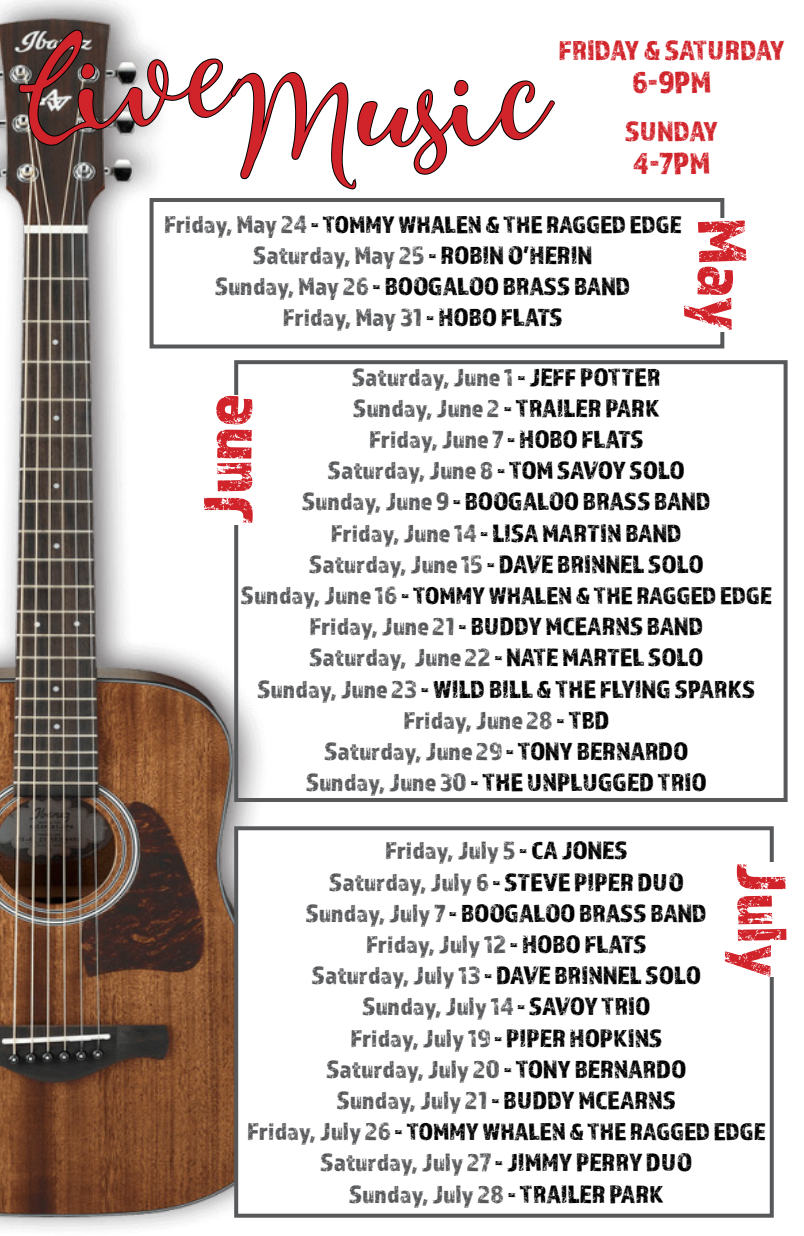
<style>
.page{position:relative;width:804px;height:1236px;background:#fff}
.page>*{position:absolute;margin:0;border:0;box-sizing:border-box;transform-origin:0 0}
.t1{font:150px "Quiche";color:#d1232a}
.t2{font:72px "Almaq Rough";color:#d1232a}
.t3{font:32px "Almaq Rough";color:#d1232a}
.t4{font:29px "Almaq Rough";color:#d1232a}
.t5{font:26px "Almaq Rough";color:#57585a}
.t6{font:26px "Almaq Rough";color:#000}
.t7{font:25px "Almaq Rough";color:#000}
.s1{font-size:26px;color:#57585a}
.s2{font-size:26px}
.s3{color:#000}
.s4{color:#57585a}
</style>
<div class="page">
<img style="left:0;top:0;width:262px;height:1230px">
<div style="left:234px;top:826px;width:540px;height:392px;background:#fff;border:4px solid #57585a"></div>
<svg style="left:236px;top:899px;width:3px;height:259px"></svg>
<svg style="left:17px;top:28px;width:538px;height:163px"></svg>
<div style="left:150px;top:198px;width:574px;height:151px;border:4px solid #57585a"></div>
<div style="left:698px;top:218px;width:49px;height:113px;background:#fff"></div>
<div style="left:234px;top:360px;width:554px;height:442px;border:4px solid #57585a"></div>
<div style="left:203px;top:395px;width:48px;height:130px;background:#fff"></div>
<div style="left:727px;top:862px;width:60px;height:115px;background:#fff"></div>
<p class="t1" style="left:17px;top:12px;width:216px;rotate:-6deg">Live</p>
<p class="t4" style="left:558px;top:32px;width:228px">FRIDAY &amp; SATURDAY</p>
<p class="t3" style="left:632px;top:62px;width:81px">6-9PM</p>
<p class="t4" style="left:625px;top:113px;width:95px">SUNDAY</p>
<p class="t3" style="left:633px;top:143px;width:79px">4-7PM</p>
<p class="t1" style="left:217px;top:51px;width:328px;rotate:-7deg">Music</p>
<p class="t7" style="left:164px;top:209px;width:519px"><span class="s1">Friday, May 24</span> <span class="s2">-</span> TOMMY WHALEN &amp; THE RAGGED EDGE</p>
<p class="t5" style="left:253px;top:239px;width:341px">Saturday, May 25 <span class="s3">- ROBIN O’HERIN</span></p>
<p class="t6" style="left:215px;top:271px;width:417px"><span class="s4">Sunday, May 26</span> - BOOGALOO BRASS BAND</p>
<p class="t5" style="left:283px;top:302px;width:281px">Friday, May 31 <span class="s3">- HOBO FLATS</span></p>
<p class="t5" style="left:352px;top:361px;width:310px">Saturday, June 1 <span class="s3">- JEFF POTTER</span></p>
<p class="t5" style="left:353px;top:392px;width:308px">Sunday, June 2 <span class="s3">- TRAILER PARK</span></p>
<p class="t5" style="left:369px;top:424px;width:276px">Friday, June 7 <span class="s3">- HOBO FLATS</span></p>
<p class="t5" style="left:328px;top:455px;width:358px">Saturday, June 8 <span class="s3">- TOM SAVOY SOLO</span></p>
<p class="t6" style="left:302px;top:486px;width:410px"><span class="s4">Sunday, June 9</span> - BOOGALOO BRASS BAND</p>
<p class="t6" style="left:331px;top:517px;width:353px"><span class="s4">Friday, June 14</span> - LISA MARTIN BAND</p>
<p class="t6" style="left:309px;top:548px;width:396px"><span class="s4">Saturday, June 15</span> - DAVE BRINNEL SOLO</p>
<p class="t7" style="left:241px;top:581px;width:532px"><span class="s1">Sunday, June 16</span> <span class="s2">-</span> TOMMY WHALEN &amp; THE RAGGED EDGE</p>
<p class="t6" style="left:309px;top:611px;width:396px"><span class="s4">Friday, June 21</span> - BUDDY MCEARNS BAND</p>
<p class="t5" style="left:309px;top:642px;width:396px">Saturday, June 22 <span class="s3">- NATE MARTEL SOLO</span></p>
<p class="t6" style="left:258px;top:673px;width:499px"><span class="s4">Sunday, June 23</span> - WILD BILL &amp; THE FLYING SPARKS</p>
<p class="t5" style="left:403px;top:704px;width:208px">Friday, June 28 <span class="s3">- TBD</span></p>
<p class="t5" style="left:324px;top:736px;width:365px">Saturday, June 29 <span class="s3">- TONY BERNARDO</span></p>
<p class="t6" style="left:306px;top:767px;width:402px"><span class="s4">Sunday, June 30</span> - THE UNPLUGGED TRIO</p>
<p class="t2" style="left:766px;top:218px;width:115px;rotate:90deg">May</p>
<p class="t2" style="left:184px;top:525px;width:131px;rotate:-90deg">June</p>
<p class="t5" style="left:385px;top:835px;width:244px">Friday, July 5 <span class="s3">- CA JONES</span></p>
<p class="t5" style="left:329px;top:866px;width:356px">Saturday, July 6 <span class="s3">- STEVE PIPER DUO</span></p>
<p class="t6" style="left:306px;top:897px;width:403px"><span class="s4">Sunday, July 7</span> - BOOGALOO BRASS BAND</p>
<p class="t5" style="left:366px;top:929px;width:282px">Friday, July 12 <span class="s3">- HOBO FLATS</span></p>
<p class="t6" style="left:312px;top:960px;width:390px"><span class="s4">Saturday, July 13</span> - DAVE BRINNEL SOLO</p>
<p class="t5" style="left:362px;top:991px;width:290px">Sunday, July 14 <span class="s3">- SAVOY TRIO</span></p>
<p class="t5" style="left:350px;top:1022px;width:313px">Friday, July 19 <span class="s3">- PIPER HOPKINS</span></p>
<p class="t5" style="left:327px;top:1053px;width:361px">Saturday, July 20 <span class="s3">- TONY BERNARDO</span></p>
<p class="t5" style="left:337px;top:1085px;width:341px">Sunday, July 21 <span class="s3">- BUDDY MCEARNS</span></p>
<p class="t7" style="left:247px;top:1117px;width:520px"><span class="s1">Friday, July 26</span> <span class="s2">-</span> TOMMY WHALEN &amp; THE RAGGED EDGE</p>
<p class="t5" style="left:321px;top:1147px;width:373px">Saturday, July 27 <span class="s3">- JIMMY PERRY DUO</span></p>
<p class="t5" style="left:349px;top:1178px;width:316px">Sunday, July 28 <span class="s3">- TRAILER PARK</span></p>
<p class="t2" style="left:806px;top:862px;width:116px;rotate:90deg">July</p>
</div>
